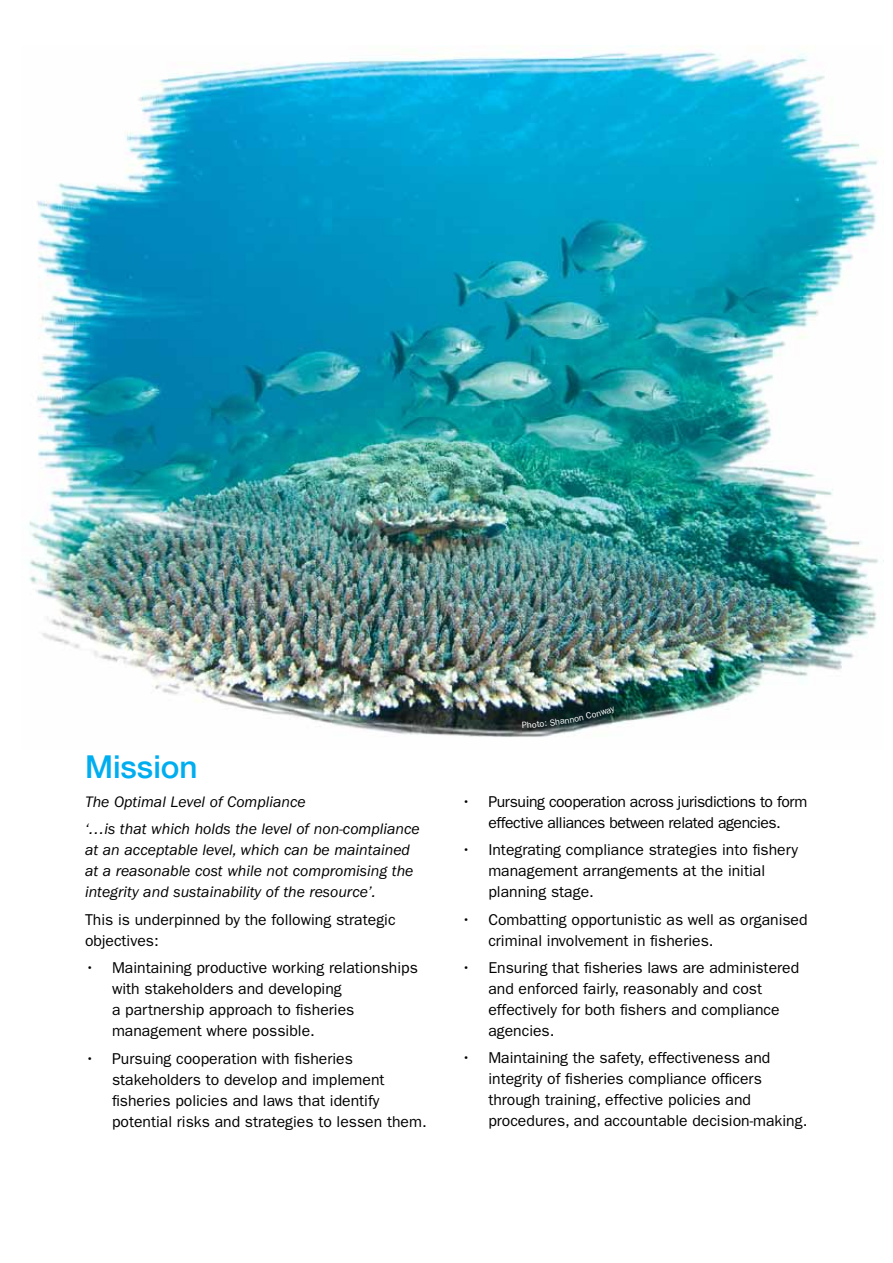
<style>
.page{position:relative;width:893px;height:1263px;background:#fff}
.page>*{position:absolute;margin:0;border:0;box-sizing:border-box;transform-origin:0 0}
.t1{font:500 31.5px "Helvetica Neue";color:#00aeef}
.t2{font:15.75px/21px "Franklin Gothic";color:#000}
.t3{font:italic 15.75px/21px "Franklin Gothic";color:#000}
.t4{font:15.75px/21px "Franklin Gothic";letter-spacing:-.025em;color:#000;text-align:center}
</style>
<div class="page">
<img style="left:29px;top:45px;width:850px;height:692px">
<svg style="left:522px;top:707px;width:94px;height:21px;background:#26383a"></svg>
<h1 class="t1" style="left:85px;top:747px;width:114px">Mission</h1>
<p class="t3" style="left:85px;top:788px;width:336px;line-height:27.3px">The Optimal Level of Compliance<br>‘…is that which holds the level of non-compliance</p>
<p class="t3" style="left:85px;top:840px;width:330px">at an acceptable level, which can be maintained at a reasonable cost while not compromising the integrity and sustainability of the resource’.</p>
<p class="t2" style="left:85px;top:909px;width:312px">This is underpinned by the following strategic objectives:</p>
<p class="t2" style="left:112px;top:957px;width:307px;text-indent:-27px">• Maintaining productive working relationships with stakeholders and developing<br>a partnership approach to fisheries management where possible.</p>
<p class="t2" style="left:112px;top:1048px;width:316px;text-indent:-27px">• Pursuing cooperation with fisheries stakeholders to develop and implement fisheries policies and laws that identify potential risks and strategies to lessen them.</p>
<p class="t4" style="left:461px;top:791px;width:347px">• Pursuing cooperation across jurisdictions to form effective alliances between related agencies.</p>
<p class="t2" style="left:488px;top:840px;width:311px;text-indent:-27px">• Integrating compliance strategies into fishery management arrangements at the initial planning stage.</p>
<p class="t2" style="left:488px;top:909px;width:321px;text-indent:-27px">• Combatting opportunistic as well as organised criminal involvement in fisheries.</p>
<p class="t2" style="left:488px;top:957px;width:312px;text-indent:-27px">• Ensuring that fisheries laws are administered and enforced fairly, reasonably and cost effectively for both fishers and compliance agencies.</p>
<p class="t2" style="left:488px;top:1048px;width:321px;text-indent:-27px">• Maintaining the safety, effectiveness and integrity of fisheries compliance officers through training, effective policies and procedures, and accountable decision-making.</p>
</div>
